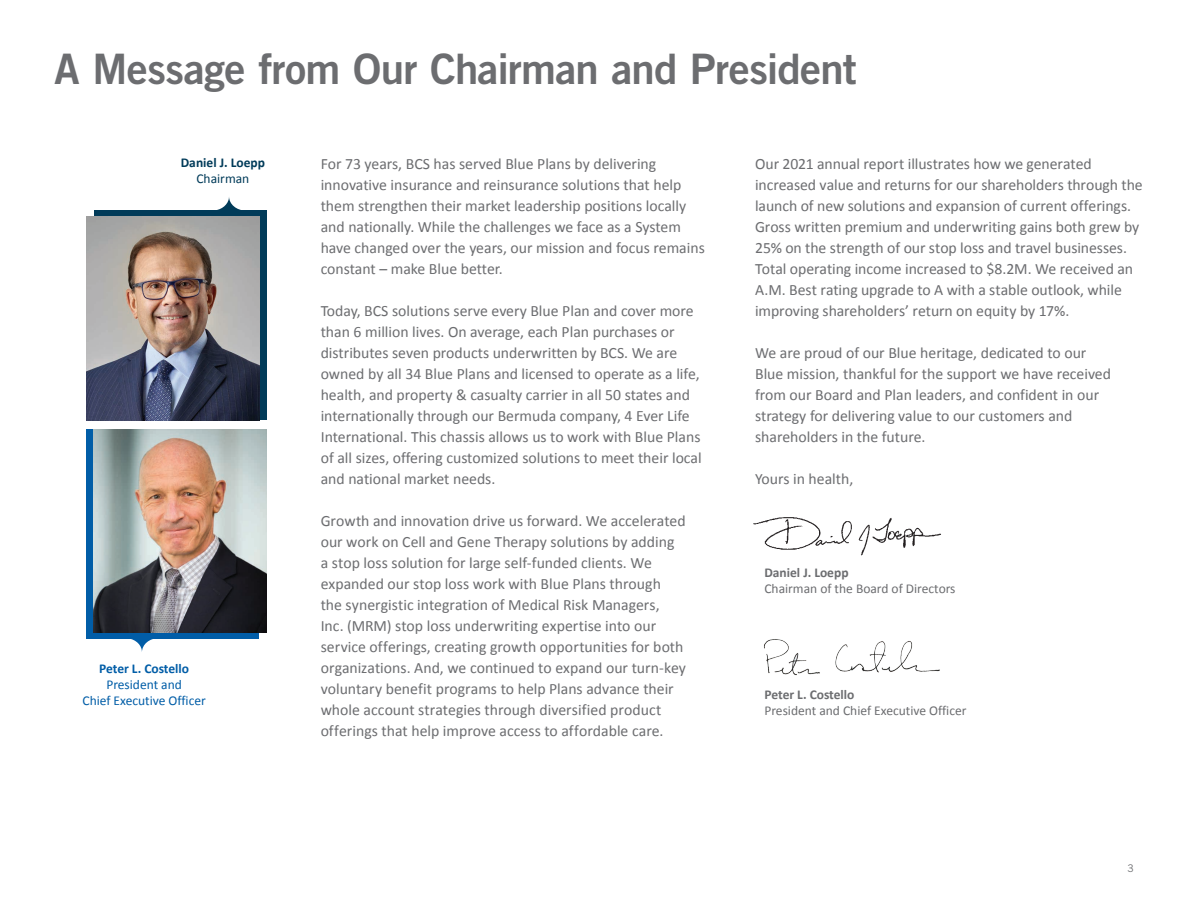
<style>
.page{position:relative;width:1188px;height:918px;background:#fff}
.page>*{position:absolute;margin:0;border:0;box-sizing:border-box;transform-origin:0 0}
.t1{font:42px "Trade Gothic LT Std Bd 2";letter-spacing:-.02em;color:#6c6d70}
.t2{font:15.75px/21px "Calibri";color:#6c6d70}
.t3{font:13.5px "Calibri";color:#6c6d70}
.t4{font:13.5px/16.2px "Calibri";color:#015da7;text-align:center}
.t5{font:700 13.5px "Calibri";color:#6c6d70}
.t6{font:700 13.5px "Calibri";color:#015da7}
.t7{font:700 13.5px "Calibri";color:#013b59}
.t8{font:13.5px "Calibri";color:#013b59}
.t9{font:10.5px "Trade Gothic LT Std";color:#6c6d70}
</style>
<div class="page">
<div style="left:86px;top:429px;width:173px;height:209px;background:linear-gradient(to right,#015da7,#015da7)"></div>
<img style="left:94px;top:429px;width:173px;height:203px">
<svg style="left:125px;top:638px;width:34px;height:14px"></svg>
<svg style="left:94px;top:210px;width:173px;height:210px;background:#144660"></svg>
<img style="left:86px;top:217px;width:173px;height:203px">
<svg style="left:212px;top:197px;width:34px;height:14px"></svg>
<img style="left:764px;top:639px;width:176px;height:36px">
<img style="left:753px;top:517px;width:188px;height:39px">
<svg style="left:763px;top:522px;width:12px;height:6px"></svg>
<h1 class="t1" style="left:54px;top:43px;width:804px">A Message from Our Chairman and President</h1>
<p class="t7" style="left:181px;top:154px;width:86px">Daniel J. Loepp</p>
<p class="t8" style="left:196px;top:171px;width:54px">Chairman</p>
<p class="t6" style="left:99px;top:660px;width:92px">Peter L. Costello</p>
<p class="t4" style="left:82px;top:676px;width:125px">President and<br>Chief Executive Officer</p>
<p class="t2" style="left:321px;top:152px;width:386px">For 73 years, BCS has served Blue Plans by delivering innovative insurance and reinsurance solutions that help them strengthen their market leadership positions locally and nationally. While the challenges we face as a System have changed over the years, our mission and focus remains constant – make Blue better.</p>
<p class="t2" style="left:321px;top:299px;width:382px">Today, BCS solutions serve every Blue Plan and cover more than 6 million lives. On average, each Plan purchases or distributes seven products underwritten by BCS. We are owned by all 34 Blue Plans and licensed to operate as a life, health, and property &amp; casualty carrier in all 50 states and internationally through our Bermuda company, 4 Ever Life International. This chassis allows us to work with Blue Plans of all sizes, offering customized solutions to meet their local and national market needs.</p>
<p class="t2" style="left:321px;top:509px;width:367px">Growth and innovation drive us forward. We accelerated our work on Cell and Gene Therapy solutions by adding<br>a stop loss solution for large self-funded clients. We expanded our stop loss work with Blue Plans through the synergistic integration of Medical Risk Managers, Inc. (MRM) stop loss underwriting expertise into our service offerings, creating growth opportunities for both organizations. And, we continued to expand our turn-key voluntary benefit programs to help Plans advance their whole account strategies through diversified product offerings that help improve access to affordable care.</p>
<p class="t2" style="left:755px;top:152px;width:389px">Our 2021 annual report illustrates how we generated increased value and returns for our shareholders through the launch of new solutions and expansion of current offerings.<br>Gross written premium and underwriting gains both grew by 25% on the strength of our stop loss and travel businesses.<br>Total operating income increased to $8.2M. We received an A.M. Best rating upgrade to A with a stable outlook, while improving shareholders’ return on equity by 17%.</p>
<p class="t2" style="left:755px;top:341px;width:357px">We are proud of our Blue heritage, dedicated to our Blue mission, thankful for the support we have received from our Board and Plan leaders, and confident in our strategy for delivering value to our customers and shareholders in the future.</p>
<p class="t2" style="left:755px;top:467px;width:100px">Yours in health,</p>
<p class="t5" style="left:764px;top:564px;width:86px">Daniel J. Loepp</p>
<p class="t3" style="left:764px;top:580px;width:193px">Chairman of the Board of Directors</p>
<p class="t5" style="left:764px;top:686px;width:92px">Peter L. Costello</p>
<p class="t3" style="left:764px;top:702px;width:204px">President and Chief Executive Officer</p>
<p class="t9" style="left:1128px;top:862px;width:8px">3</p>
</div>
